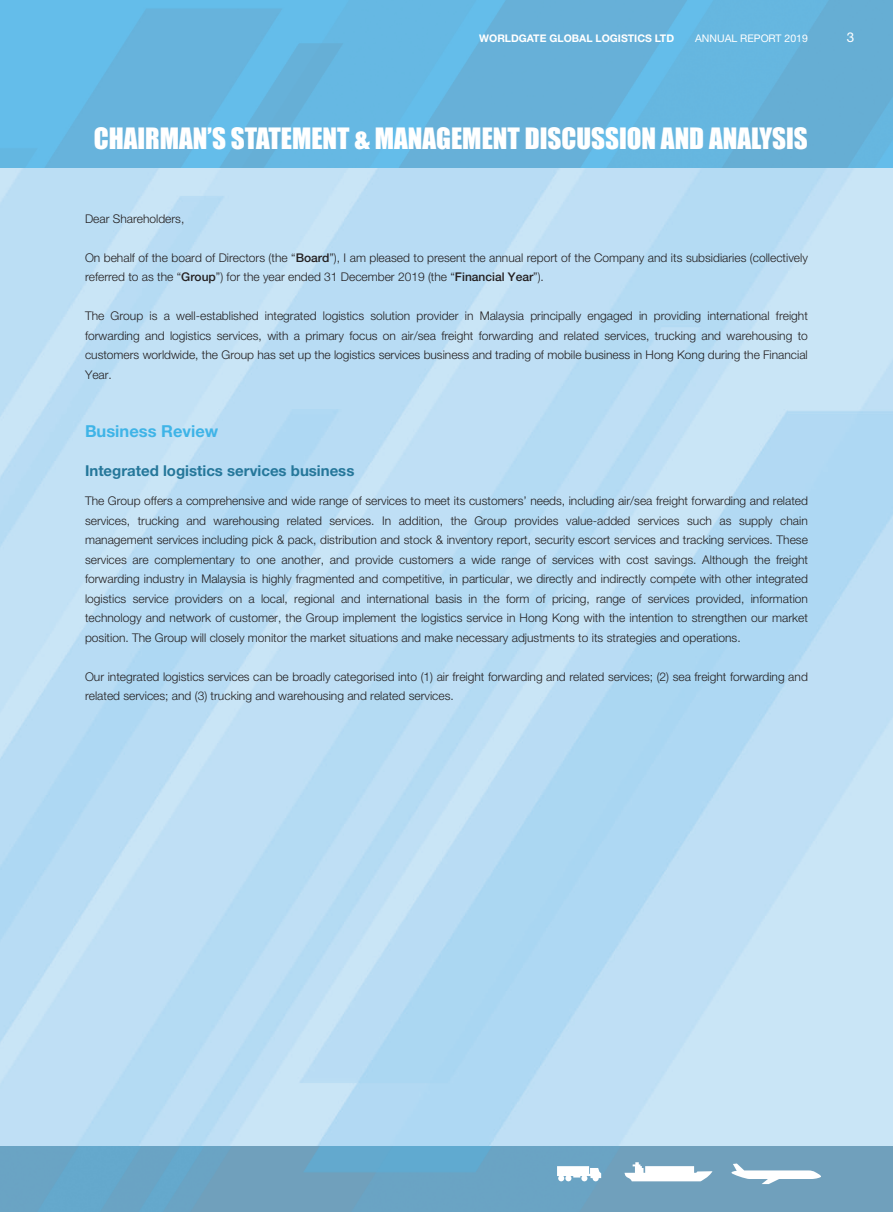
<style>
.page{position:relative;width:893px;height:1212px;background:#fff}
.page>*{position:absolute;margin:0;border:0;box-sizing:border-box;transform-origin:0 0}
.t1{font:27px "Impact";color:#fff}
.t2{font:700 16.5px "Helvetica Neue LT Std";color:#3fb4e7}
.t3{font:700 15px "Helvetica Neue LT Std";color:#25779a}
.t4{font:13.5px "Helvetica Neue LT Std";color:#fff}
.t5{font:300 12px/19.5px "Helvetica Neue LT Std";color:#231f20}
.t6{font:700 10.5px "Helvetica Neue LT Std";color:#fff}
.t7{font:10.5px "Helvetica Neue LT Std";color:#fff}
.s1{font-weight:500}
</style>
<div class="page">
<img style="left:0;top:1146px;width:893px;height:66px">
<img style="left:0;top:0;width:893px;height:168px">
<svg style="left:557px;top:1166px;width:44px;height:15px"></svg>
<svg style="left:624px;top:1162px;width:88px;height:19px"></svg>
<svg style="left:731px;top:1163px;width:90px;height:21px"></svg>
<p class="t6" style="left:479px;top:32px;width:196px">WORLDGATE GLOBAL LOGISTICS LTD</p>
<p class="t7" style="left:695px;top:32px;width:114px">ANNUAL REPORT 2019</p>
<p class="t4" style="left:847px;top:30px;width:9px">3</p>
<h1 class="t1" style="left:94px;top:117px;width:715px">CHAIRMAN’S STATEMENT &amp; MANAGEMENT DISCUSSION AND ANALYSIS</h1>
<p class="t5" style="left:85px;top:208px;width:101px">Dear Shareholders,</p>
<p class="t5" style="left:85px;top:247px;width:724px">On behalf of the board of Directors (the “<span class="s1">Board</span>”), I am pleased to present the annual report of the Company and its subsidiaries (collectively referred to as the “<span class="s1">Group</span>”) for the year ended 31 December 2019 (the “<span class="s1">Financial Year</span>”).</p>
<p class="t5" style="left:85px;top:306px;width:724px;text-align:justify">The Group is a well-established integrated logistics solution provider in Malaysia principally engaged in providing international freight forwarding and logistics services, with a primary focus on air/sea freight forwarding and related services, trucking and warehousing to customers worldwide, the Group has set up the logistics services business and trading of mobile business in Hong Kong during the Financial Year.</p>
<h2 class="t2" style="left:85px;top:421px;width:135px">Business Review</h2>
<p class="t3" style="left:85px;top:461px;width:271px">Integrated logistics services business</p>
<p class="t5" style="left:85px;top:491px;width:724px;text-align:justify">The Group offers a comprehensive and wide range of services to meet its customers’ needs, including air/sea freight forwarding and related services, trucking and warehousing related services. In addition, the Group provides value-added services such as supply chain management services including pick &amp; pack, distribution and stock &amp; inventory report, security escort services and tracking services. These services are complementary to one another, and provide customers a wide range of services with cost savings. Although the freight forwarding industry in Malaysia is highly fragmented and competitive, in particular, we directly and indirectly compete with other integrated logistics service providers on a local, regional and international basis in the form of pricing, range of services provided, information technology and network of customer, the Group implement the logistics service in Hong Kong with the intention to strengthen our market position. The Group will closely monitor the market situations and make necessary adjustments to its strategies and operations.</p>
<p class="t5" style="left:85px;top:667px;width:724px">Our integrated logistics services can be broadly categorised into (1) air freight forwarding and related services; (2) sea freight forwarding and related services; and (3) trucking and warehousing and related services.</p>
</div>
